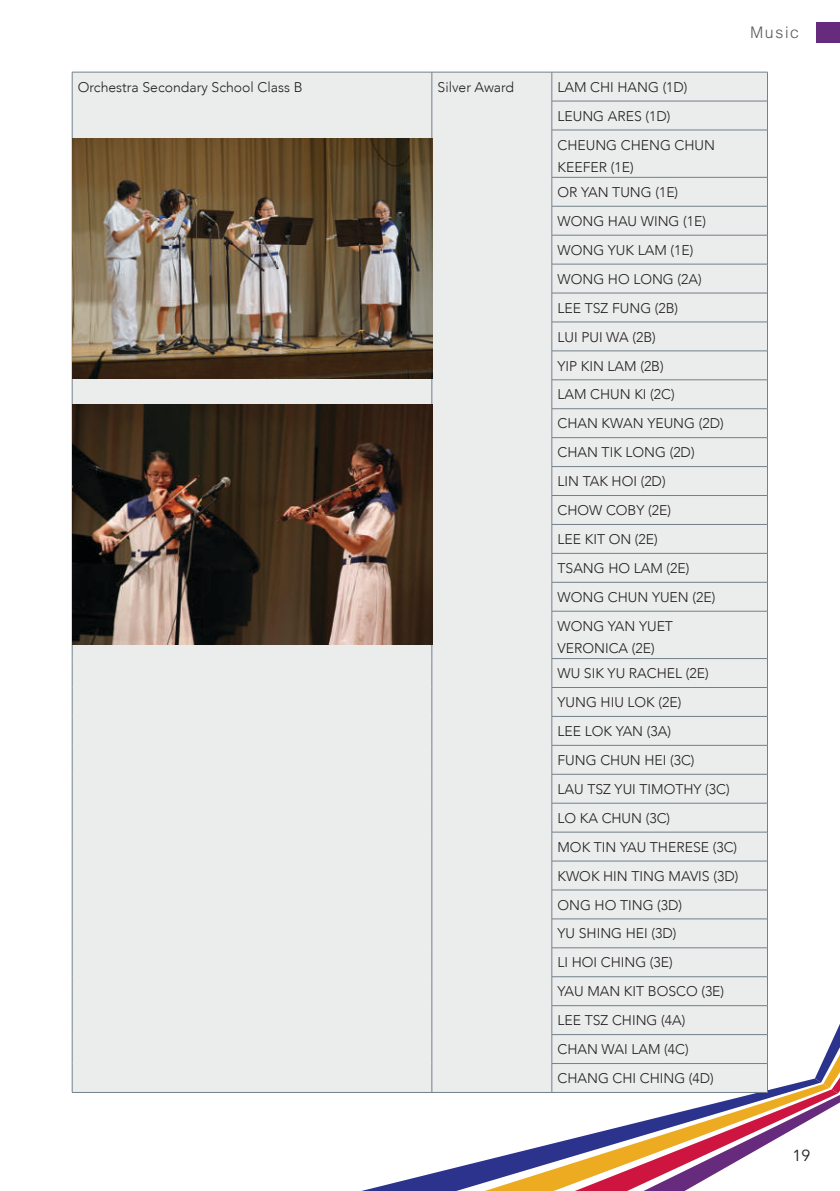
<style>
.page{position:relative;width:840px;height:1191px;background:#fff}
.page>*{position:absolute;margin:0;border:0;box-sizing:border-box;transform-origin:0 0}
.t1{font:300 16px "M Hei HK";letter-spacing:.1em;color:#58595b}
.t2{font:16px "Avenir";color:#231f20}
.t3{font:300 14px/29px "Avenir";color:#231f20}
</style>
<div class="page">
<div style="left:816px;top:22px;width:23px;height:21px;background:#662b7d"></div>
<svg style="left:361px;top:1160px;width:123px;height:31px"></svg>
<div style="left:73px;top:73px;width:693px;height:1019px;background:#ebecec"></div>
<hr style="left:72px;top:72px;width:359px;height:1px;background:#72808b">
<hr style="left:431px;top:72px;width:120px;height:1px;background:#72808b">
<svg style="left:72px;top:72px;width:1px;height:58px"></svg>
<svg style="left:431px;top:72px;width:1px;height:58px"></svg>
<hr style="left:72px;top:130px;width:1px;height:47px;background:#72808b">
<hr style="left:431px;top:130px;width:1px;height:47px;background:#72808b">
<svg style="left:72px;top:379px;width:1px;height:25px"></svg>
<svg style="left:431px;top:379px;width:1px;height:25px"></svg>
<hr style="left:72px;top:611px;width:1px;height:47px;background:#72808b">
<hr style="left:431px;top:611px;width:1px;height:47px;background:#72808b">
<svg style="left:72px;top:658px;width:1px;height:434px"></svg>
<svg style="left:431px;top:658px;width:1px;height:434px"></svg>
<hr style="left:72px;top:1092px;width:359px;height:1px;background:#72808b">
<hr style="left:431px;top:1092px;width:120px;height:1px;background:#72808b">
<hr style="left:551px;top:72px;width:216px;height:1px;background:#72808b">
<hr style="left:551px;top:101px;width:216px;height:1px;background:#72808b">
<svg style="left:551px;top:72px;width:1px;height:58px"></svg>
<svg style="left:766px;top:72px;width:1px;height:58px"></svg>
<hr style="left:551px;top:130px;width:216px;height:1px;background:#72808b">
<hr style="left:551px;top:130px;width:1px;height:47px;background:#72808b">
<hr style="left:766px;top:130px;width:1px;height:47px;background:#72808b">
<hr style="left:551px;top:177px;width:216px;height:1px;background:#72808b">
<hr style="left:551px;top:206px;width:216px;height:1px;background:#72808b">
<hr style="left:551px;top:235px;width:216px;height:1px;background:#72808b">
<hr style="left:551px;top:264px;width:216px;height:1px;background:#72808b">
<hr style="left:551px;top:293px;width:216px;height:1px;background:#72808b">
<hr style="left:551px;top:322px;width:216px;height:1px;background:#72808b">
<hr style="left:551px;top:350px;width:216px;height:1px;background:#72808b">
<hr style="left:551px;top:379px;width:216px;height:1px;background:#72808b">
<hr style="left:551px;top:408px;width:216px;height:1px;background:#72808b">
<hr style="left:551px;top:437px;width:216px;height:1px;background:#72808b">
<hr style="left:551px;top:466px;width:216px;height:1px;background:#72808b">
<hr style="left:551px;top:495px;width:216px;height:1px;background:#72808b">
<hr style="left:551px;top:524px;width:216px;height:1px;background:#72808b">
<hr style="left:551px;top:553px;width:216px;height:1px;background:#72808b">
<hr style="left:551px;top:582px;width:216px;height:1px;background:#72808b">
<svg style="left:551px;top:177px;width:1px;height:434px"></svg>
<svg style="left:766px;top:177px;width:1px;height:434px"></svg>
<hr style="left:551px;top:611px;width:216px;height:1px;background:#72808b">
<hr style="left:551px;top:611px;width:1px;height:47px;background:#72808b">
<hr style="left:766px;top:611px;width:1px;height:47px;background:#72808b">
<svg style="left:484px;top:658px;width:355px;height:533px"></svg>
<hr style="left:551px;top:1092px;width:216px;height:1px;background:#72808b">
<img style="left:72px;top:139px;width:360px;height:240px">
<img style="left:72px;top:404px;width:360px;height:240px">
<p class="t1" style="left:749px;top:24px;width:51px">Music</p>
<p class="t3" style="left:78px;top:72px;width:226px">Orchestra Secondary School Class B</p>
<p class="t3" style="left:437px;top:72px;width:78px">Silver Award</p>
<p class="t3" style="left:557px;top:72px;width:159px">LAM CHI HANG (1D)<br>LEUNG ARES (1D)<br>CHEUNG CHENG CHUN</p>
<p class="t3" style="left:557px;top:154px;width:122px;line-height:25.4px">KEEFER (1E)<br>OR YAN TUNG (1E)</p>
<p class="t3" style="left:557px;top:207px;width:167px">WONG HAU WING (1E)<br>WONG YUK LAM (1E)<br>WONG HO LONG (2A)<br>LEE TSZ FUNG (2B)<br>LUI PUI WA (2B)<br>YIP KIN LAM (2B)<br>LAM CHUN KI (2C)<br>CHAN KWAN YEUNG (2D)<br>CHAN TIK LONG (2D)<br>LIN TAK HOI (2D)<br>CHOW COBY (2E)<br>LEE KIT ON (2E)<br>TSANG HO LAM (2E)<br>WONG CHUN YUEN (2E)<br>WONG YAN YUET</p>
<p class="t3" style="left:557px;top:635px;width:152px;line-height:25.4px">VERONICA (2E)<br>WU SIK YU RACHEL (2E)</p>
<p class="t3" style="left:557px;top:688px;width:182px">YUNG HIU LOK (2E)<br>LEE LOK YAN (3A)<br>FUNG CHUN HEI (3C)<br>LAU TSZ YUI TIMOTHY (3C)<br>LO KA CHUN (3C)<br>MOK TIN YAU THERESE (3C)<br>KWOK HIN TING MAVIS (3D)<br>ONG HO TING (3D)<br>YU SHING HEI (3D)<br>LI HOI CHING (3E)<br>YAU MAN KIT BOSCO (3E)<br>LEE TSZ CHING (4A)<br>CHAN WAI LAM (4C)<br>CHANG CHI CHING (4D)</p>
<p class="t2" style="left:792px;top:1146px;width:19px">19</p>
</div>
